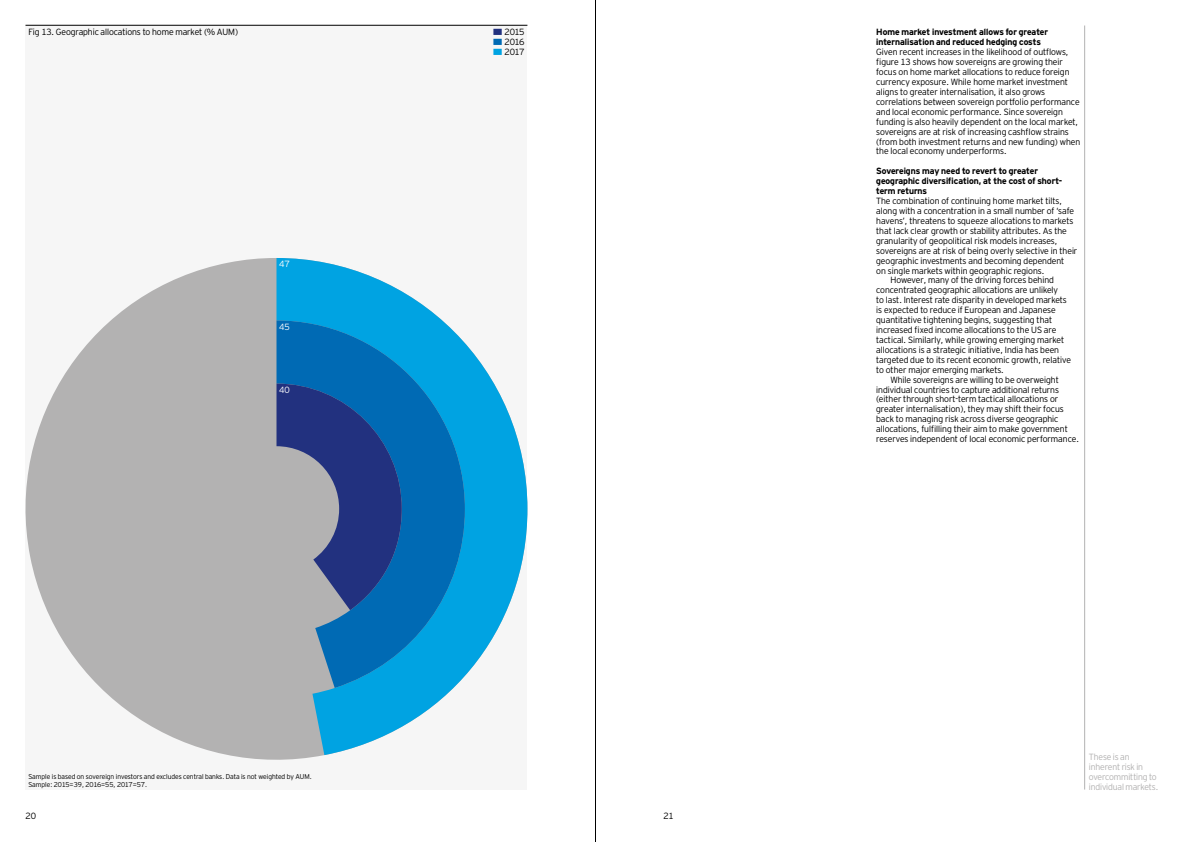
<style>
.page{position:relative;width:1191px;height:842px;background:#fff}
.page>*{position:absolute;margin:0;border:0;box-sizing:border-box;transform-origin:0 0}
.t1{font:300 9px/9.9px "Invesco Interstate";color:#000}
.t2{font:700 9px/9.9px "Invesco Interstate";color:#000}
.t3{font:300 9px/9.9px "Invesco Interstate";letter-spacing:-.015em;color:#b3b2b2}
.t4{font:300 9px "Invesco Interstate";color:#fff}
.t5{font:300 7px/8px "Invesco Interstate";color:#000}
.s1{font-size:11.7px;color:#22317f}
.s2{font-size:11.7px;color:#006ab4}
.s3{font-size:11.7px;color:#00a3e2}
</style>
<div class="page">
<div style="left:26px;top:26px;width:501px;height:763px;background:#f6f6f6"></div>
<svg style="left:26px;top:258px;width:299px;height:502px;fill:#b3b2b2"></svg>
<svg style="left:276px;top:258px;width:251px;height:497px"></svg>
<svg style="left:276px;top:320px;width:189px;height:368px;background:#1485c3"></svg>
<svg style="left:276px;top:384px;width:126px;height:226px;background:#4c6497"></svg>
<hr style="left:26px;top:25px;width:501px;height:1px;background:#000">
<hr style="left:1084px;top:26px;width:1px;height:763px;background:#b3b2b2">
<hr style="left:595px;top:0;width:1px;height:842px;background:#000">
<p class="t1" style="left:28px;top:27px;width:211px">Fig 13. Geographic allocations to home market (% AUM)</p>
<p class="t4" style="left:279px;top:259px;width:12px">47</p>
<p class="t4" style="left:279px;top:321px;width:12px">45</p>
<p class="t4" style="left:279px;top:384px;width:12px">40</p>
<p class="t5" style="left:28px;top:772px;width:285px">Sample is based on sovereign investors and excludes central banks. Data is not weighted by AUM.<br>Sample: 2015=39, 2016=55, 2017=57.</p>
<p class="t1" style="left:493px;top:27px;width:33px"><span class="s1">•</span> 2015</p>
<p class="t1" style="left:493px;top:37px;width:33px"><span class="s2">•</span> 2016</p>
<p class="t1" style="left:493px;top:47px;width:33px"><span class="s3">•</span> 2017</p>
<p class="t1" style="left:26px;top:811px;width:12px">20</p>
<p class="t1" style="left:663px;top:811px;width:12px">21</p>
<p class="t2" style="left:876px;top:27px;width:173px">Home market investment allows for greater internalisation and reduced hedging costs</p>
<p class="t1" style="left:876px;top:47px;width:206px">Given recent increases in the likelihood of outflows, figure 13 shows how sovereigns are growing their focus on home market allocations to reduce foreign currency exposure. While home market investment aligns to greater internalisation, it also grows correlations between sovereign portfolio performance and local economic performance. Since sovereign funding is also heavily dependent on the local market, sovereigns are at risk of increasing cashflow strains (from both investment returns and new funding) when the local economy underperforms.</p>
<p class="t2" style="left:876px;top:166px;width:188px">Sovereigns may need to revert to greater geographic diversification, at the cost of short&shy;term returns</p>
<p class="t1" style="left:876px;top:196px;width:187px">The combination of continuing home market tilts,</p>
<p class="t1" style="left:876px;top:206px;width:199px">along with a concentration in a small number of ‘safe</p>
<p class="t1" style="left:876px;top:216px;width:199px">havens’, threatens to squeeze allocations to markets</p>
<p class="t1" style="left:876px;top:226px;width:192px">that lack clear growth or stability attributes. As the</p>
<p class="t1" style="left:876px;top:236px;width:183px">granularity of geopolitical risk models increases,</p>
<p class="t1" style="left:876px;top:245px;width:203px">sovereigns are at risk of being overly selective in their</p>
<p class="t1" style="left:876px;top:255px;width:190px">geographic investments and becoming dependent</p>
<p class="t1" style="left:876px;top:265px;width:170px">on single markets within geographic regions.</p>
<p class="t1" style="left:890px;top:275px;width:165px">However, many of the driving forces behind</p>
<p class="t1" style="left:876px;top:285px;width:183px">concentrated geographic allocations are unlikely</p>
<p class="t1" style="left:876px;top:295px;width:192px">to last. Interest rate disparity in developed markets</p>
<p class="t1" style="left:876px;top:305px;width:181px">is expected to reduce if European and Japanese</p>
<p class="t1" style="left:876px;top:315px;width:177px">quantitative tightening begins, suggesting that</p>
<p class="t1" style="left:876px;top:325px;width:182px">increased fixed income allocations to the US are</p>
<p class="t1" style="left:876px;top:335px;width:189px">tactical. Similarly, while growing emerging market</p>
<p class="t1" style="left:876px;top:345px;width:184px">allocations is a strategic initiative, India has been</p>
<p class="t1" style="left:876px;top:355px;width:196px">targeted due to its recent economic growth, relative</p>
<p class="t1" style="left:876px;top:364px;width:129px">to other major emerging markets.</p>
<p class="t1" style="left:890px;top:374px;width:170px">While sovereigns are willing to be overweight</p>
<p class="t1" style="left:876px;top:384px;width:184px">individual countries to capture additional returns</p>
<p class="t1" style="left:876px;top:394px;width:184px">(either through short-term tactical allocations or</p>
<p class="t1" style="left:876px;top:404px;width:189px">greater internalisation), they may shift their focus</p>
<p class="t1" style="left:876px;top:414px;width:184px">back to managing risk across diverse geographic</p>
<p class="t1" style="left:876px;top:424px;width:193px">allocations, fulfilling their aim to make government</p>
<p class="t1" style="left:876px;top:434px;width:204px">reserves independent of local economic performance.</p>
<p class="t3" style="left:1089px;top:751px;width:71px">These is an inherent risk in overcommitting to individual markets.</p>
</div>
